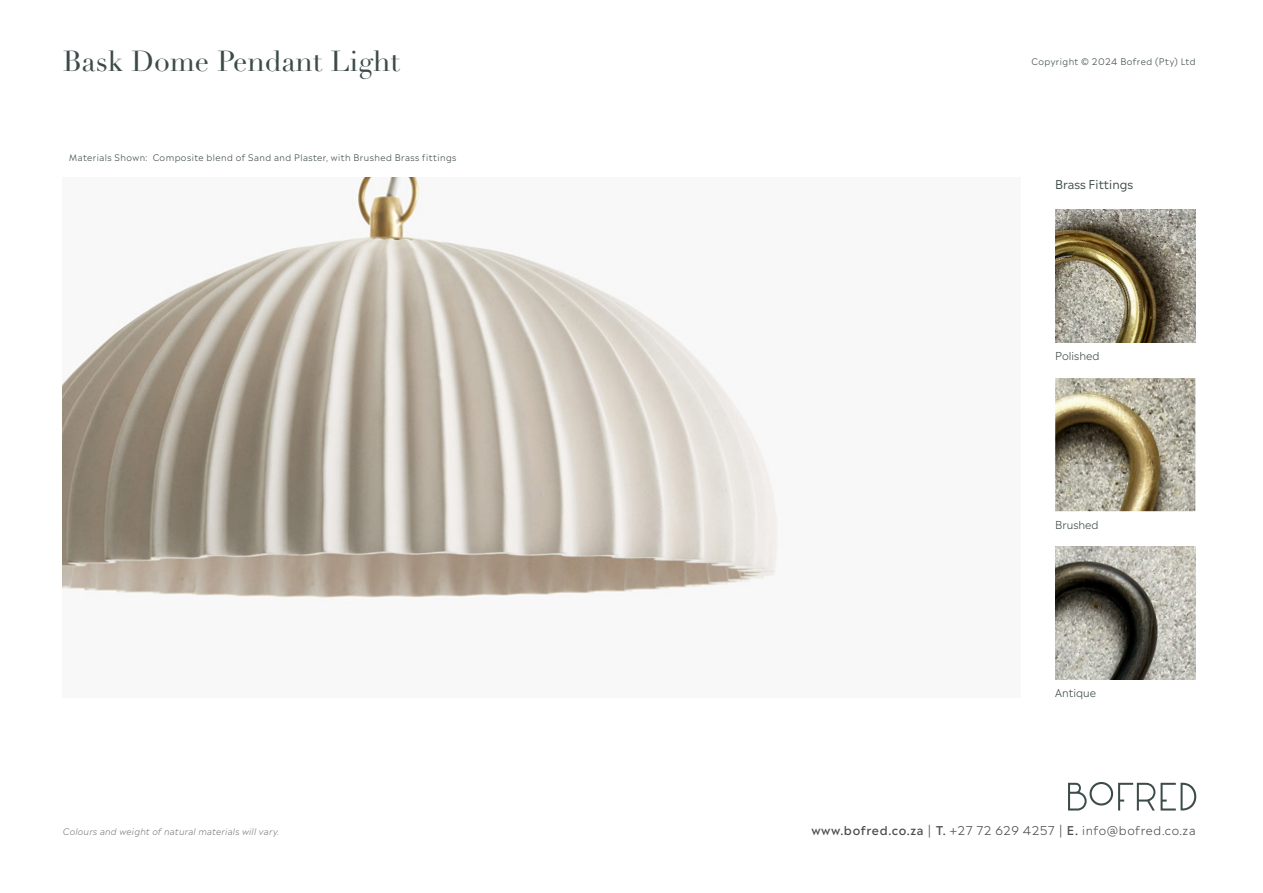
<style>
.page{position:relative;width:1263px;height:893px;background:#fff}
.page>*{position:absolute;margin:0;border:0;box-sizing:border-box;transform-origin:0 0}
.t1{font:28.5px "Didot LH";color:#3c4b49}
.t2{font:300 12px "Madera";letter-spacing:.045em;color:#4b4c4d}
.t3{font:12px "Madera";color:#3c4b49}
.t4{font:300 10.95px "Madera";color:#3c4b49}
.t5{font:300 9px "Madera";letter-spacing:.05em;color:#3c4b49}
.t6{font:italic 300 9px "Madera";letter-spacing:.025em;color:#7a7f7d}
.s1{font-weight:500}
</style>
<div class="page">
<svg style="left:1068px;top:782px;width:128px;height:28px"></svg>
<img style="left:63px;top:178px;width:715px;height:425px">
<img style="left:1055px;top:210px;width:140px;height:133px">
<img style="left:1055px;top:378px;width:140px;height:133px">
<img style="left:1055px;top:547px;width:140px;height:133px">
<p class="t1" style="left:63px;top:44px;width:339px">Bask Dome Pendant Light</p>
<p class="t5" style="left:69px;top:150px;width:389px">Materials Shown: Composite blend of Sand and Plaster, with Brushed Brass fittings</p>
<p class="t6" style="left:63px;top:824px;width:218px">Colours and weight of natural materials will vary.</p>
<p class="t5" style="left:1031px;top:54px;width:166px">Copyright © 2024 Bofred (Pty) Ltd</p>
<p class="t3" style="left:1055px;top:174px;width:79px">Brass Fittings</p>
<p class="t4" style="left:1055px;top:347px;width:46px">Polished</p>
<p class="t4" style="left:1055px;top:515px;width:45px">Brushed</p>
<p class="t4" style="left:1055px;top:684px;width:42px">Antique</p>
<p class="t2" style="left:811px;top:820px;width:386px"><span class="s1">www.bofred.co.za</span> | <span class="s1">T.</span> +27 72 629 4257 | <span class="s1">E.</span> info@bofred.co.za</p>
</div>
